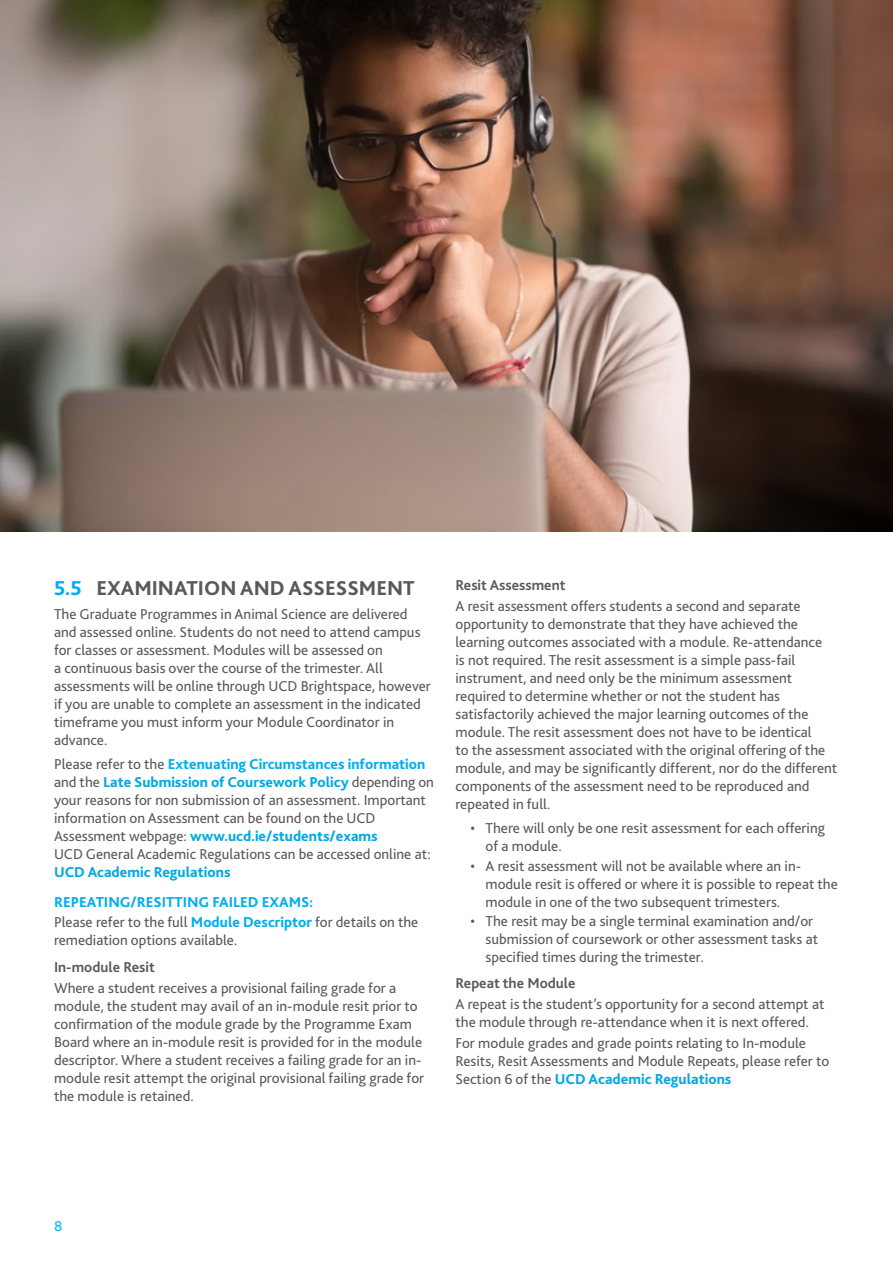
<style>
.page{position:relative;width:893px;height:1263px;background:#fff}
.page>*{position:absolute;margin:0;border:0;box-sizing:border-box;transform-origin:0 0}
.t1{font:800 21px "Bliss 2";color:#58595b}
.t2{font:15px/18px "Bliss 2";color:#58595b}
.t3{font:800 15px/19.5px "Bliss 2";color:#00aeef}
.t4{font:700 15px "Bliss 2";color:#58595b}
.t5{font:800 15px "Bliss 2";color:#00a8e3}
.t6{font:15px "Bliss 2";color:#00b9f1}
.s1{color:#00aeef}
.s2{font-weight:800;color:#00aeef}
.s3{font-weight:800;color:#00a8e3}
.s4{font-weight:400;color:#58595b}
</style>
<div class="page">
<img style="left:0;top:0;width:893px;height:532px">
<h1 class="t1" style="left:54px;top:575px;width:362px"><span class="s1">5.5</span> EXAMINATION AND ASSESSMENT</h1>
<p class="t2" style="left:54px;top:605px;width:378px">The Graduate Programmes in Animal Science are delivered and assessed online. Students do not need to attend campus for classes or assessment. Modules will be assessed on<br>a continuous basis over the course of the trimester. All assessments will be online through UCD Brightspace, however if you are unable to complete an assessment in the indicated timeframe you must inform your Module Coordinator in advance.</p>
<p class="t2" style="left:54px;top:755px;width:381px">Please refer to the <span class="s2">Extenuating Circumstances information </span>and the <span class="s3">Late Submission of Coursework Policy</span> depending on your reasons for non submission of an assessment. Important information on Assessment can be found on the UCD Assessment webpage: <span class="s3">www.ucd.ie/students/exams<br></span>UCD General Academic Regulations can be accessed online at:</p>
<p class="t5" style="left:54px;top:863px;width:178px">UCD Academic Regulations</p>
<p class="t3" style="left:54px;top:892px;width:366px">REPEATING/RESITTING FAILED EXAMS:<br><span class="s4">Please refer to the full</span> Module Descriptor <span class="s4">for details on the</span></p>
<p class="t2" style="left:54px;top:931px;width:185px">remediation options available.</p>
<p class="t4" style="left:54px;top:958px;width:102px">In-module Resit</p>
<p class="t2" style="left:54px;top:979px;width:372px">Where a student receives a provisional failing grade for a module, the student may avail of an in-module resit prior to confirmation of the module grade by the Programme Exam Board where an in-module resit is provided for in the module descriptor. Where a student receives a failing grade for an in&shy;module resit attempt the original provisional failing grade for the module is retained.</p>
<p class="t4" style="left:455px;top:576px;width:112px">Resit Assessment</p>
<p class="t2" style="left:455px;top:597px;width:383px">A resit assessment offers students a second and separate opportunity to demonstrate that they have achieved the learning outcomes associated with a module. Re-attendance<br>is not required. The resit assessment is a simple pass-fail instrument, and need only be the minimum assessment required to determine whether or not the student has satisfactorily achieved the major learning outcomes of the module. The resit assessment does not have to be identical<br>to the assessment associated with the original offering of the module, and may be significantly different, nor do the different components of the assessment need to be reproduced and repeated in full.</p>
<p class="t2" style="left:485px;top:819px;width:341px;text-indent:-15px">• There will only be one resit assessment for each offering of a module.</p>
<p class="t2" style="left:485px;top:856px;width:354px;text-indent:-15px">• A resit assessment will not be available where an in&shy;module resit is offered or where it is possible to repeat the module in one of the two subsequent trimesters.</p>
<p class="t2" style="left:485px;top:912px;width:334px;text-indent:-15px">• The resit may be a single terminal examination and/or submission of coursework or other assessment tasks at specified times during the trimester.</p>
<p class="t4" style="left:455px;top:973px;width:122px">Repeat the Module</p>
<p class="t2" style="left:455px;top:994px;width:370px">A repeat is the student’s opportunity for a second attempt at the module through re-attendance when it is next offered.</p>
<p class="t2" style="left:455px;top:1033px;width:375px">For module grades and grade points relating to In-module<br>Resits, Resit Assessments and Module Repeats, please refer to<br>Section 6 of the <span class="s3">UCD Academic Regulations</span></p>
<p class="t6" style="left:54px;top:1217px;width:10px">8</p>
</div>
